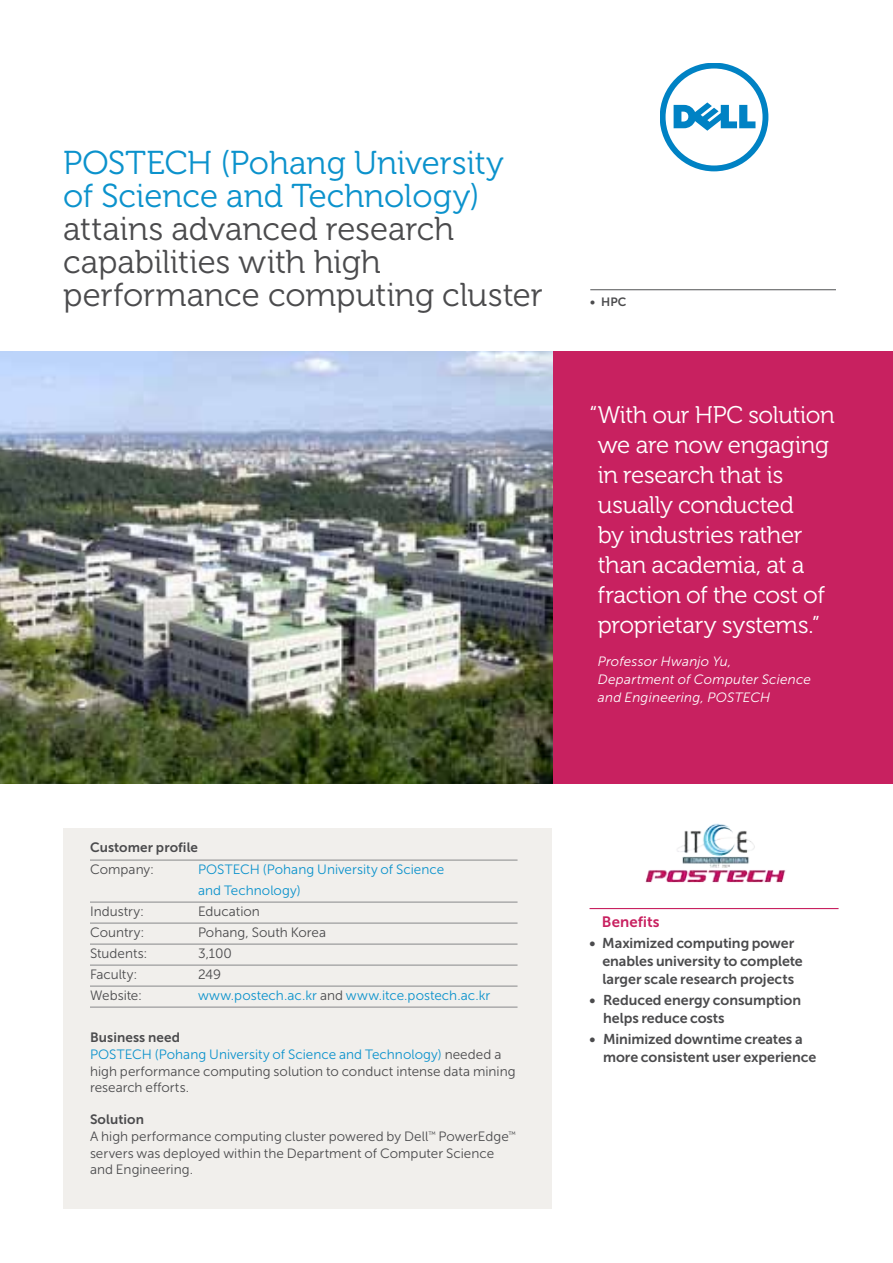
<style>
.page{position:relative;width:893px;height:1263px;background:#fff}
.page>*{position:absolute;margin:0;border:0;box-sizing:border-box;transform-origin:0 0}
.t1{font:33px/33px "Museo For Dell 300";color:#4b4b4d}
.t2{font:33px/33px "Museo For Dell 300";color:#0b92cc}
.t3{font:24px/30px "Museo For Dell 300";letter-spacing:-.015em;color:#fff}
.t4{font:15px "Museo Sans For Dell 700";letter-spacing:.01em;color:#c82160}
.t5{font:14.25px/18px "Museo Sans For Dell 700";letter-spacing:-.005em;color:#4b4b4d}
.t6{font:13.5px/16.5px "Museo Sans For Dell 300";color:#4b4b4d}
.t7{font:13.5px/21px "Museo Sans For Dell 300";letter-spacing:.005em;color:#0b92cc}
.t8{font:italic 13.5px/18px "Museo Sans For Dell 300";letter-spacing:.015em;color:#fff}
.t9{font:13.5px "Museo Sans For Dell 700";letter-spacing:.01em;color:#4b4b4d}
.t10{font:12px "Museo Sans For Dell 700";color:#4b4b4d}
.s1{color:#4b4b4d}
.s2{color:#0b92cc}
</style>
<div class="page">
<div style="left:64px;top:828px;width:488px;height:381px;background:#f1efec"></div>
<div style="left:0;top:351px;width:893px;height:432px;background:#c82160"></div>
<img style="left:0;top:351px;width:553px;height:432px">
<svg style="left:660px;top:63px;width:108px;height:108px"></svg>
<hr style="left:590px;top:908px;width:248px;height:1px;background:#c82160">
<hr style="left:590px;top:289px;width:246px;height:1px;background:#646567">
<hr style="left:90px;top:860px;width:428px;height:1px;background:#87888a">
<hr style="left:90px;top:902px;width:428px;height:1px;background:#87888a">
<hr style="left:90px;top:923px;width:428px;height:1px;background:#87888a">
<hr style="left:90px;top:944px;width:428px;height:1px;background:#87888a">
<hr style="left:90px;top:965px;width:428px;height:1px;background:#87888a">
<hr style="left:90px;top:986px;width:428px;height:1px;background:#87888a">
<hr style="left:90px;top:1007px;width:428px;height:1px;background:#87888a">
<img style="left:645px;top:823px;width:141px;height:60px">
<h1 class="t2" style="left:63px;top:147px;width:442px">POSTECH (Pohang University of Science and Technology)</h1>
<h1 class="t1" style="left:63px;top:213px;width:481px">attains advanced research capabilities with high performance computing cluster</h1>
<p class="t10" style="left:590px;top:295px;width:38px">• HPC</p>
<h2 class="t3" style="left:598px;top:400px;width:239px;text-indent:-8px">“With our HPC solution we are now engaging in research that is usually conducted<br>by industries rather than academia, at a fraction of the cost of proprietary systems.”</h2>
<p class="t8" style="left:598px;top:652px;width:215px">Professor Hwanjo Yu,<br>Department of Computer Science and Engineering, POSTECH</p>
<p class="t9" style="left:90px;top:840px;width:110px">Customer profile</p>
<p class="t6" style="left:90px;top:861px;width:66px">Company:</p>
<p class="t7" style="left:198px;top:859px;width:248px">POSTECH (Pohang University of Science and Technology)</p>
<p class="t6" style="left:90px;top:903px;width:56px">Industry:</p>
<p class="t6" style="left:198px;top:903px;width:63px">Education</p>
<p class="t6" style="left:90px;top:924px;width:56px">Country:</p>
<p class="t6" style="left:198px;top:924px;width:130px">Pohang, South Korea</p>
<p class="t6" style="left:90px;top:945px;width:59px">Students:</p>
<p class="t6" style="left:198px;top:945px;width:36px">3,100</p>
<p class="t6" style="left:90px;top:966px;width:49px">Faculty:</p>
<p class="t6" style="left:198px;top:966px;width:25px">249</p>
<p class="t6" style="left:90px;top:987px;width:54px">Website:</p>
<p class="t7" style="left:198px;top:985px;width:294px">www.postech.ac.kr <span class="s1">and</span> www.itce.postech.ac.kr</p>
<p class="t9" style="left:90px;top:1030px;width:92px">Business need</p>
<p class="t6" style="left:90px;top:1046px;width:427px"><span class="s2">POSTECH (Pohang University of Science and Technology)</span> needed a high performance computing solution to conduct intense data mining research efforts.</p>
<p class="t9" style="left:90px;top:1111px;width:56px">Solution</p>
<p class="t6" style="left:90px;top:1128px;width:427px">A high performance computing cluster powered by Dell<sup>™</sup> PowerEdge<sup>™ </sup>servers was deployed within the Department of Computer Science and Engineering.</p>
<p class="t4" style="left:602px;top:913px;width:59px">Benefits</p>
<p class="t5" style="left:602px;top:934px;width:202px;text-indent:-13px">• Maximized computing power enables university to complete larger scale research projects</p>
<p class="t5" style="left:603px;top:991px;width:200px;text-indent:-14px">• Reduced energy consumption helps reduce costs</p>
<p class="t5" style="left:603px;top:1030px;width:215px;text-indent:-14px">• Minimized downtime creates a more consistent user experience</p>
</div>
